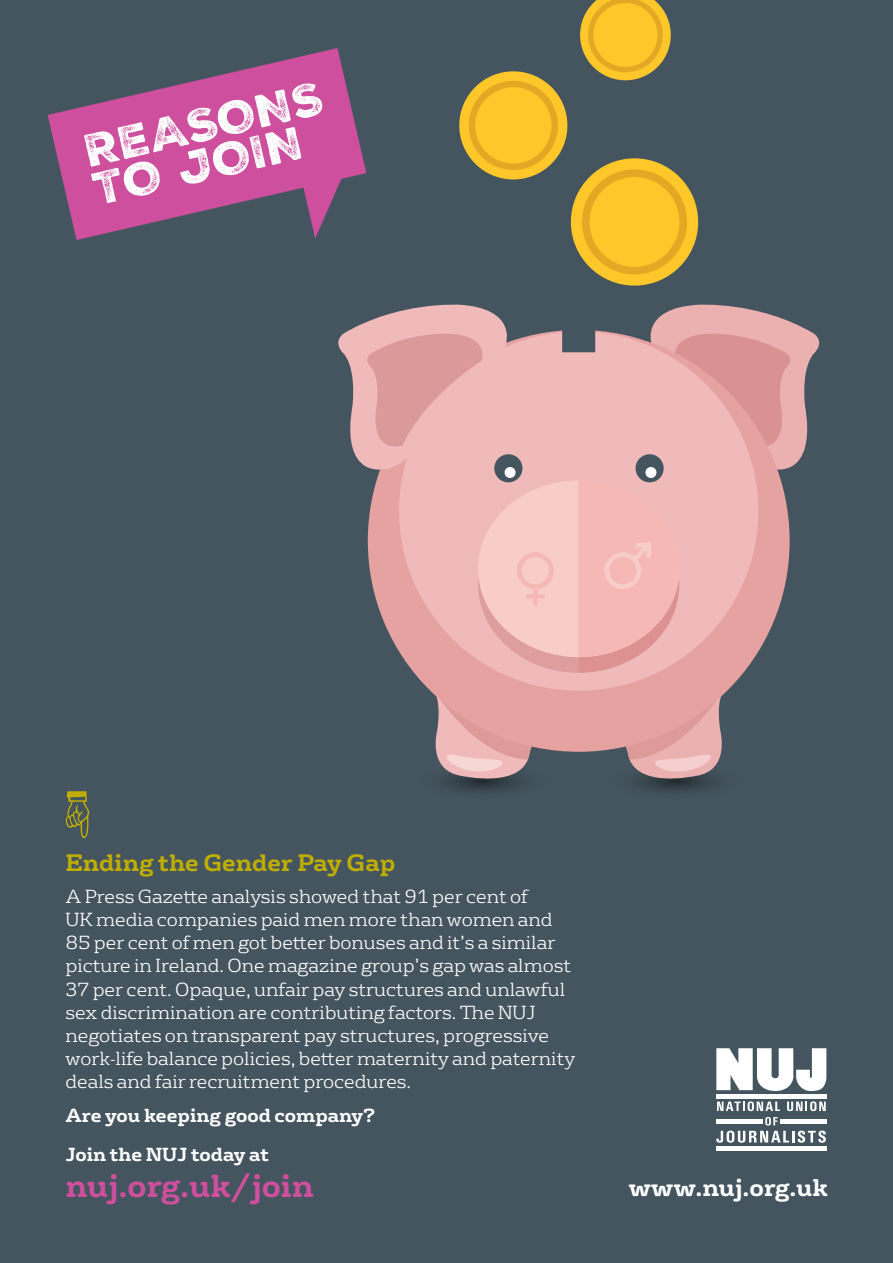
<style>
.page{position:relative;width:893px;height:1263px;background:#45555f}
.page>*{position:absolute;margin:0;border:0;box-sizing:border-box;transform-origin:0 0}
.t1{font:44.55px/39px "Nexa Rust Sans Black 3";color:#fff}
.t2{font:700 30.9px "FS Rufus";color:#cd4f9d}
.t3{font:700 23.55px "FS Rufus";color:#fff}
.t4{font:700 23.1px "FS Rufus";color:#bfad02}
.t5{font:300 18.3px/23.1px "FS Rufus";color:#fff}
.t6{font:700 18.3px/39.5px "FS Rufus";color:#fff}
</style>
<div class="page">
<svg style="left:716px;top:1048px;width:110px;height:43px"></svg>
<svg style="left:717px;top:1101px;width:63px;height:10px"></svg>
<svg style="left:787px;top:1101px;width:39px;height:10px"></svg>
<svg style="left:716px;top:1117px;width:110px;height:26px"></svg>
<hr style="left:716px;top:1095px;width:110px;height:4px;background:#fff">
<hr style="left:716px;top:1119px;width:47px;height:4px;background:#fff">
<hr style="left:780px;top:1119px;width:47px;height:4px;background:#fff">
<hr style="left:716px;top:1147px;width:110px;height:4px;background:#fff">
<svg style="left:48px;top:48px;width:318px;height:192px;fill:#cd4f9d"></svg>
<svg style="left:303px;top:178px;width:39px;height:61px"></svg>
<svg style="left:421px;top:681px;width:126px;height:111px"></svg>
<svg style="left:611px;top:698px;width:111px;height:94px"></svg>
<div style="left:368px;top:330px;width:422px;height:422px;background:#e6a1a1;border-radius:50%"></div>
<svg style="left:578px;top:673px;width:165px;height:18px"></svg>
<div style="left:571px;top:158px;width:127px;height:128px;background:#ffc729;border-radius:50%"></div>
<svg style="left:582px;top:169px;width:105px;height:105px"></svg>
<div style="left:459px;top:71px;width:108px;height:108px;background:#ffc729;border-radius:50%"></div>
<svg style="left:469px;top:81px;width:89px;height:89px"></svg>
<svg style="left:580px;top:0;width:91px;height:80px"></svg>
<svg style="left:338px;top:304px;width:482px;height:369px"></svg>
<div style="left:645px;top:467px;width:11px;height:11px;background:#fff;border-radius:50%"></div>
<div style="left:504px;top:467px;width:12px;height:11px;background:#fff;border-radius:50%"></div>
<h1 class="t1" style="left:81px;top:133px;width:246px;rotate:-13deg">REASONS<br>TO JOIN</h1>
<p class="t4" style="left:65px;top:843px;width:331px">Ending the Gender Pay Gap</p>
<p class="t5" style="left:65px;top:883px;width:511px">A Press Gazette analysis showed that 91 per cent of<br>UK media companies paid men more than women and 85 per cent of men got better bonuses and it’s a similar picture in Ireland. One magazine group’s gap was almost 37 per cent. Opaque, unfair pay structures and unlawful sex discrimination are contributing factors. The NUJ negotiates on transparent pay structures, progressive work-life balance policies, better maternity and paternity deals and fair recruitment procedures.</p>
<p class="t6" style="left:65px;top:1094px;width:311px">Are you keeping good company?<br>Join the NUJ today at</p>
<h2 class="t2" style="left:65px;top:1159px;width:250px">nuj.org.uk/join</h2>
<p class="t3" style="left:629px;top:1167px;width:201px">www.nuj.org.uk</p>
</div>
